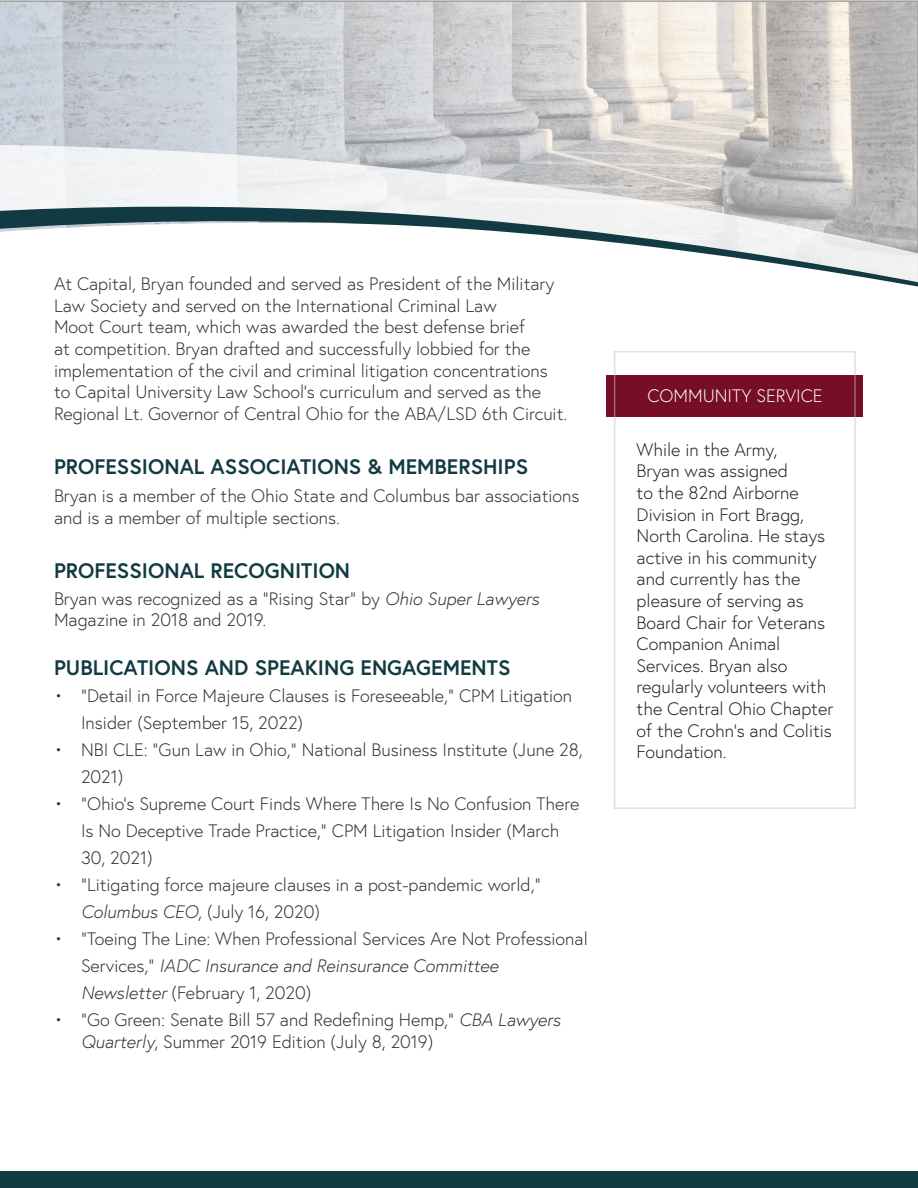
<style>
.page{position:relative;width:918px;height:1188px;background:#fff}
.page>*{position:absolute;margin:0;border:0;box-sizing:border-box;transform-origin:0 0}
.t1{font:700 21px "Europa";color:#123a42}
.t2{font:300 18px/21.6px "Europa";color:#283131}
.t3{font:300 18px/21.6px "Europa";color:#231f20}
.t4{font:300 18px "Europa";color:#fff}
.s1{font-style:italic}
</style>
<div class="page">
<svg style="left:0;top:0;width:918px;height:145px;background:#cccdce"></svg>
<div style="left:0;top:1171px;width:918px;height:17px;background:#123a42"></div>
<svg style="left:0;top:145px;width:918px;height:59px"></svg>
<svg style="left:0;top:204px;width:918px;height:83px"></svg>
<div style="left:607px;top:376px;width:256px;height:41px;background:#770e28"></div>
<div style="left:614px;top:351px;width:242px;height:458px;border:2px solid #c0c3ba"></div>
<p class="t2" style="left:54px;top:273px;width:515px">At Capital, Bryan founded and served as President of the Military Law Society and served on the International Criminal Law<br>Moot Court team, which was awarded the best defense brief<br>at competition. Bryan drafted and successfully lobbied for the implementation of the civil and criminal litigation concentrations to Capital University Law School’s curriculum and served as the Regional Lt. Governor of Central Ohio for the ABA/LSD 6th Circuit.</p>
<p class="t1" style="left:54px;top:452px;width:476px">PROFESSIONAL ASSOCIATIONS &amp; MEMBERSHIPS</p>
<p class="t2" style="left:54px;top:485px;width:527px">Bryan is a member of the Ohio State and Columbus bar associations and is a member of multiple sections.</p>
<p class="t1" style="left:54px;top:556px;width:298px">PROFESSIONAL RECOGNITION</p>
<p class="t2" style="left:54px;top:587px;width:487px">Bryan was recognized as a “Rising Star” by <span class="s1">Ohio Super Lawyers<br></span>Magazine in 2018 and 2019.</p>
<p class="t1" style="left:54px;top:653px;width:458px">PUBLICATIONS AND SPEAKING ENGAGEMENTS</p>
<p class="t2" style="left:81px;top:682px;width:493px;line-height:27px;text-indent:-27px">• “Detail in Force Majeure Clauses is Foreseeable,” CPM Litigation<br>Insider (September 15, 2022)</p>
<p class="t2" style="left:81px;top:736px;width:503px;line-height:27px;text-indent:-27px">• NBI CLE: “Gun Law in Ohio,” National Business Institute (June 28,<br>2021)</p>
<p class="t2" style="left:81px;top:790px;width:500px;line-height:27px;text-indent:-27px">• “Ohio’s Supreme Court Finds Where There Is No Confusion There<br>Is No Deceptive Trade Practice,” CPM Litigation Insider (March<br>30, 2021)</p>
<p class="t2" style="left:81px;top:871px;width:461px;line-height:27px;text-indent:-27px">• “Litigating force majeure clauses in a post-pandemic world,”<br><span class="s1">Columbus CEO</span>, (July 16, 2020)</p>
<p class="t2" style="left:81px;top:925px;width:508px;line-height:27px;text-indent:-27px">• “Toeing The Line: When Professional Services Are Not Professional<br>Services,” <span class="s1">IADC Insurance and Reinsurance Committee<br>Newsletter</span> (February 1, 2020)</p>
<p class="t2" style="left:81px;top:1009px;width:481px;text-indent:-27px">• “Go Green: Senate Bill 57 and Redefining Hemp,” <span class="s1">CBA Lawyers<br>Quarterly</span>, Summer 2019 Edition (July 8, 2019)</p>
<p class="t4" style="left:647px;top:384px;width:177px">COMMUNITY SERVICE</p>
<p class="t3" style="left:637px;top:438px;width:198px">While in the Army,<br>Bryan was assigned<br>to the 82nd Airborne<br>Division in Fort Bragg,<br>North Carolina. He stays active in his community and currently has the pleasure of serving as<br>Board Chair for Veterans<br>Companion Animal<br>Services. Bryan also regularly volunteers with the Central Ohio Chapter of the Crohn’s and Colitis<br>Foundation.</p>
</div>
